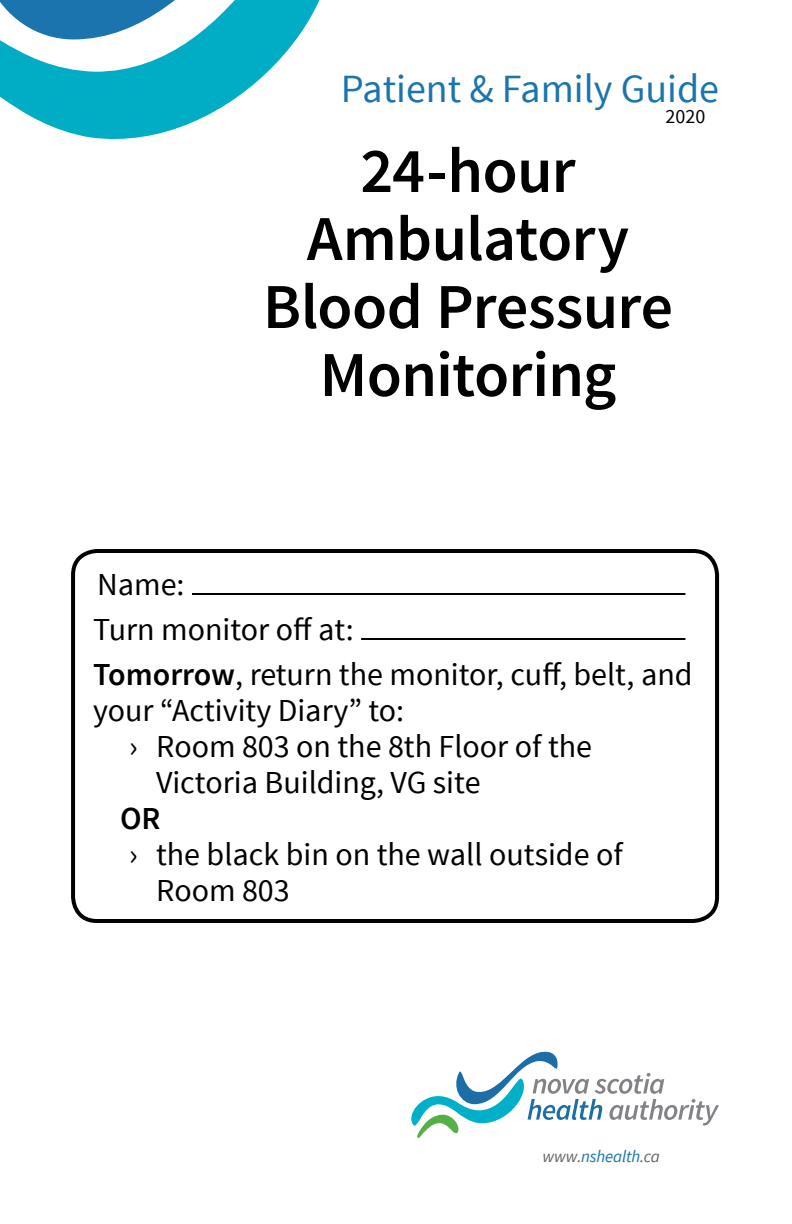
<style>
.page{position:relative;width:792px;height:1224px;background:#fff}
.page>*{position:absolute;margin:0;border:0;box-sizing:border-box;transform-origin:0 0}
.Pamphlet_Title{font:600 64px "Source Sans Pro";letter-spacing:-.01em;color:#000}
.t1{font:40px "Source Sans Pro";color:#1a74ad}
.body_text{font:32px/36px "Source Sans Pro";color:#000}
.body_text-2{font:600 32px "Source Sans Pro";color:#000}
.page{font:20px "Source Sans Pro";color:#000}
.t2{font:italic 17px "Source Sans Pro";letter-spacing:-.01em;color:#1a74ad}
.s1{font-weight:600}
.s2{color:#636466}
</style>
<div class="page">
<hr style="left:192px;top:593px;width:493px;height:2px;background:#000">
<hr style="left:361px;top:638px;width:324px;height:2px;background:#000">
<div style="left:71px;top:549px;width:648px;height:374px;border:4px solid #000;border-radius:24px"></div>
<svg style="left:411px;top:1051px;width:308px;height:87px"></svg>
<svg style="left:0;top:0;width:320px;height:139px"></svg>
<p class="t1" style="left:341px;top:64px;width:380px">Patient &amp; Family Guide</p>
<p class="page" style="left:666px;top:104px;width:41px">2020</p>
<p class="Pamphlet_Title" style="left:360px;top:130px;width:217px">24-hour</p>
<p class="Pamphlet_Title" style="left:307px;top:198px;width:324px">Ambulatory</p>
<p class="Pamphlet_Title" style="left:263px;top:266px;width:412px">Blood Pressure</p>
<p class="Pamphlet_Title" style="left:320px;top:334px;width:298px">Monitoring</p>
<p class="body_text" style="left:97px;top:567px;width:89px">Name:</p>
<p class="body_text" style="left:93px;top:612px;width:262px">Turn monitor off at:</p>
<p class="body_text" style="left:93px;top:657px;width:601px"><span class="s1">Tomorrow</span>, return the monitor, cuff, belt, and your “Activity Diary” to:</p>
<p class="body_text" style="left:156px;top:729px;width:438px;text-indent:-27px">› Room 803 on the 8th Floor of the<br>Victoria Building, VG site</p>
<p class="body_text-2" style="left:120px;top:798px;width:42px">OR</p>
<p class="body_text" style="left:156px;top:837px;width:468px;text-indent:-27px">› the black bin on the wall outside of<br>Room 803</p>
<p class="t2" style="left:542px;top:1146px;width:119px"><span class="s2">www.</span>nshealth<span class="s2">.ca</span></p>
</div>
